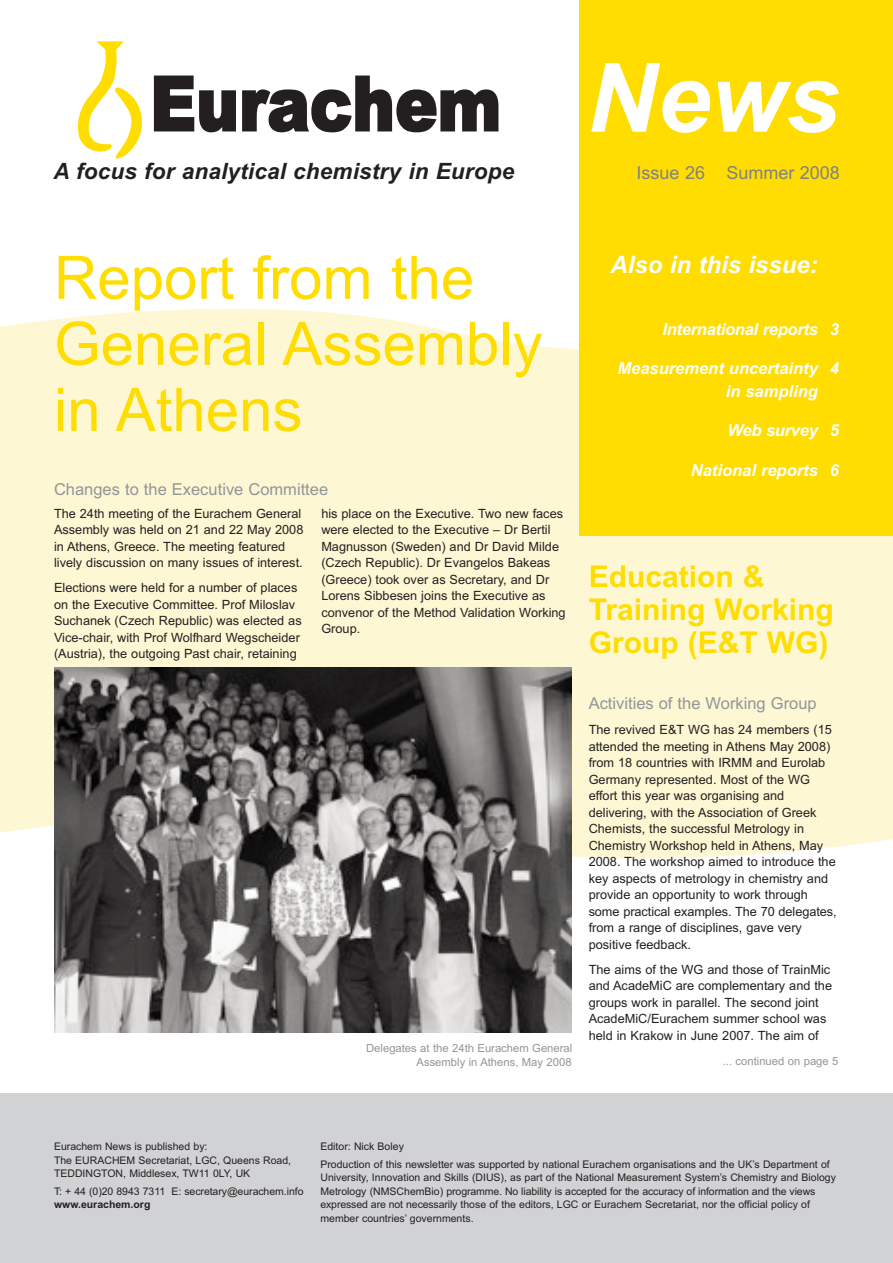
<style>
.page{position:relative;width:893px;height:1263px;background:#fff}
.page>*{position:absolute;margin:0;border:0;box-sizing:border-box;transform-origin:0 0}
.t1{font:italic 700 96px "Arial";color:#fff}
.t2{font:900 75px "Arial";color:#231f20;scale:.85 1}
.t3{font:60px/66px "Arial";color:#ffdd01}
.t4{font:700 30px/33px "Arial";color:#ffdd01}
.t5{font:italic 700 24px "Arial";color:#fff}
.t6{font:italic 700 22.5px "Arial";letter-spacing:.01em;color:#231f20}
.t7{font:18px "Arial";color:#808285}
.t8{font:italic 700 16.5px/22.5px "Arial";color:#fff;text-align:right}
.t9{font:16.5px "Arial";color:#939598}
.t10{font:12.75px/16.5px "Arial";color:#231f20}
.t11{font:11.25px/13.5px "Arial";color:#939598;text-align:right}
.t12{font:10.5px/13.5px "Arial";color:#231f20}
.t13{font:700 10.5px "Arial";color:#231f20}
</style>
<div class="page">
<div style="left:0;top:309px;width:893px;height:549px;background:#fef7d4"></div>
<div style="left:0;top:1093px;width:893px;height:170px;background:#d1d2d4"></div>
<div style="left:580px;top:0;width:313px;height:536px;background:#ffdd01"></div>
<svg style="left:78px;top:41px;width:64px;height:118px"></svg>
<img style="left:54px;top:668px;width:518px;height:365px">
<h2 class="t2" style="left:150px;top:61px;width:414px">Eurachem</h2>
<h3 class="t6" style="left:53px;top:158px;width:462px">A focus for analytical chemistry in Europe</h3>
<h1 class="t1" style="left:587px;top:42px;width:254px">News</h1>
<h3 class="t7" style="left:637px;top:162px;width:205px">Issue 26 Summer 2008</h3>
<h3 class="t3" style="left:54px;top:245px;width:490px">Report from the<br>General Assembly in Athens</h3>
<p class="t9" style="left:54px;top:480px;width:276px">Changes to the Executive Committee</p>
<p class="t10" style="left:54px;top:505px;width:251px">The 24th meeting of the Eurachem General Assembly was held on 21 and 22 May 2008 in Athens, Greece. The meeting featured lively discussion on many issues of interest.</p>
<p class="t10" style="left:54px;top:579px;width:249px">Elections were held for a number of places on the Executive Committee. Prof Miloslav Suchanek (Czech Republic) was elected as Vice-chair, with Prof Wolfhard Wegscheider (Austria), the outgoing Past chair, retaining</p>
<p class="t10" style="left:321px;top:505px;width:246px">his place on the Executive. Two new faces were elected to the Executive – Dr Bertil Magnusson (Sweden) and Dr David Milde (Czech Republic). Dr Evangelos Bakeas (Greece) took over as Secretary, and Dr Lorens Sibbesen joins the Executive as convenor of the Method Validation Working Group.</p>
<p class="t11" style="left:366px;top:1041px;width:208px">Delegates at the 24th Eurachem General<br>Assembly in Athens, May 2008</p>
<h3 class="t5" style="left:610px;top:250px;width:209px">Also in this issue:</h3>
<p class="t8" style="left:662px;top:318px;width:157px">International reports</p>
<p class="t8" style="left:617px;top:357px;width:202px">Measurement uncertainty in sampling</p>
<p class="t8" style="left:728px;top:419px;width:92px">Web survey</p>
<p class="t8" style="left:691px;top:459px;width:128px">National reports</p>
<p class="t8" style="left:830px;top:318px;width:11px">3</p>
<p class="t8" style="left:830px;top:357px;width:11px">4</p>
<p class="t8" style="left:830px;top:419px;width:11px">5</p>
<p class="t8" style="left:830px;top:459px;width:11px">6</p>
<h3 class="t4" style="left:589px;top:560px;width:247px">Education &amp;<br>Training Working<br>Group (E&amp;T WG)</h3>
<p class="t9" style="left:589px;top:694px;width:230px">Activities of the Working Group</p>
<p class="t10" style="left:589px;top:721px;width:250px">The revived E&amp;T WG has 24 members (15 attended the meeting in Athens May 2008) from 18 countries with IRMM and Eurolab Germany represented. Most of the WG effort this year was organising and delivering, with the Association of Greek Chemists, the successful Metrology in Chemistry Workshop held in Athens, May 2008. The workshop aimed to introduce the key aspects of metrology in chemistry and provide an opportunity to work through some practical examples. The 70 delegates, from a range of disciplines, gave very positive feedback.</p>
<p class="t10" style="left:589px;top:961px;width:245px">The aims of the WG and those of TrainMic and AcadeMiC are complementary and the groups work in parallel. The second joint AcadeMiC/Eurachem summer school was held in Krakow in June 2007. The aim of</p>
<p class="t11" style="left:723px;top:1055px;width:117px">... continued on page 5</p>
<p class="t12" style="left:54px;top:1140px;width:239px">Eurachem News is published by:<br>The EURACHEM Secretariat, LGC, Queens Road,<br>TEDDINGTON, Middlesex, TW11 0LY, UK</p>
<p class="t12" style="left:54px;top:1184px;width:251px">T: + 44 (0)20 8943 7311 E: secretary@eurachem.info</p>
<p class="t13" style="left:54px;top:1198px;width:98px">www.eurachem.org</p>
<p class="t12" style="left:320px;top:1137px;width:511px;line-height:17.7px">Editor: Nick Boley<br>Production of this newsletter was supported by national Eurachem organisations and the UK’s Department of</p>
<p class="t12" style="left:320px;top:1171px;width:517px">University, Innovation and Skills (DIUS), as part of the National Measurement System’s Chemistry and Biology Metrology (NMSChemBio) programme. No liability is accepted for the accuracy of information and the views expressed are not necessarily those of the editors, LGC or Eurachem Secretariat, nor the official policy of member countries’ governments.</p>
</div>
